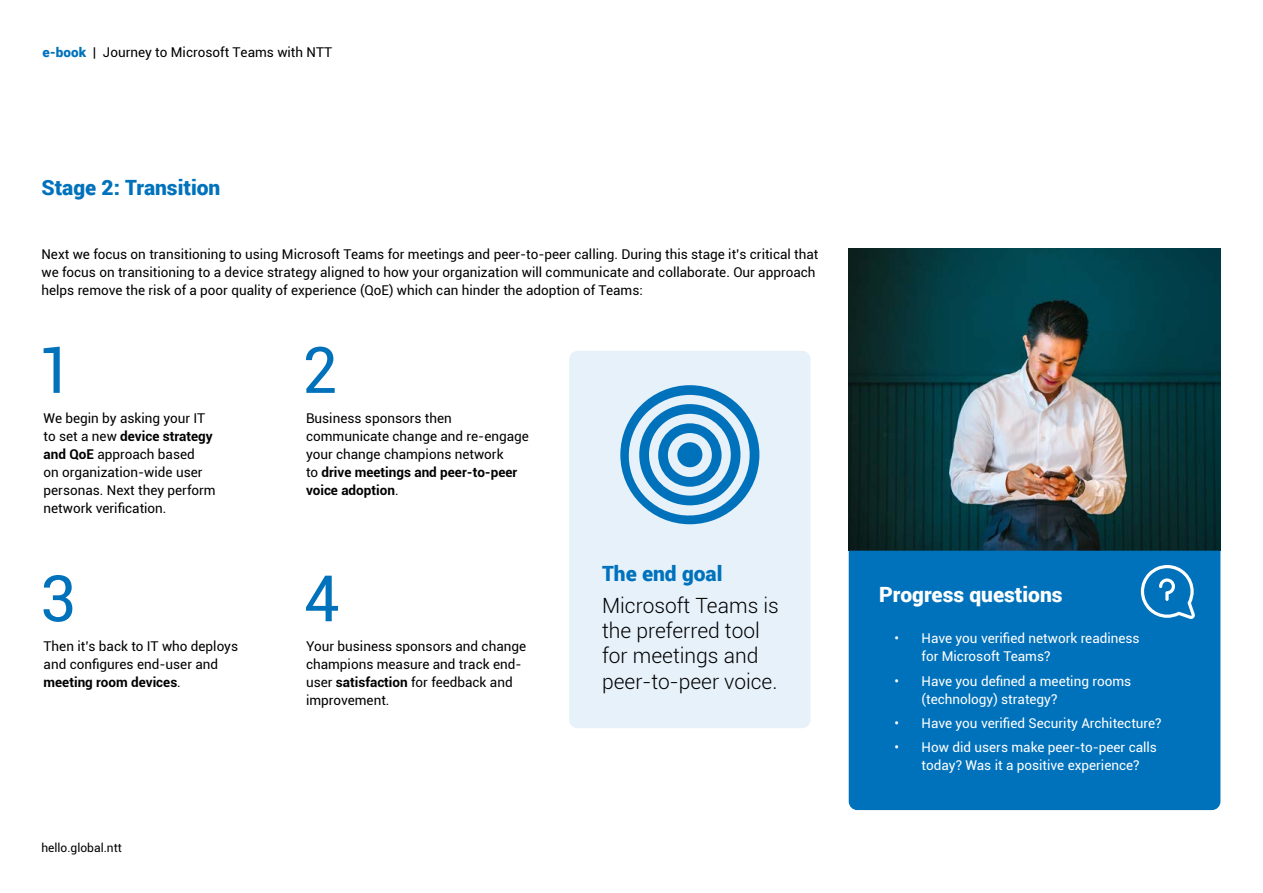
<style>
.page{position:relative;width:1263px;height:893px;background:#fff}
.page>*{position:absolute;margin:0;border:0;box-sizing:border-box;transform-origin:0 0}
.t1{font:64.2px "Roboto";color:#0072bc}
.t2{font:300 21px/25.2px "Roboto";color:#000}
.t3{font:900 21px "Roboto";color:#0072bc}
.t4{font:900 21px "Roboto";color:#fff}
.t5{font:13.5px/18px "Roboto";color:#000}
.t6{font:13.5px/18px "Roboto";color:#fff}
.t7{font:12px "Roboto";color:#000}
.s1{font-weight:900;color:#0072bc}
.s2{font-weight:900}
.s3{font-weight:700}
</style>
<div class="page">
<div style="left:569px;top:351px;width:241px;height:377px;background:#e6f1fa;border-radius:9px"></div>
<img style="left:849px;top:249px;width:371px;height:302px">
<div style="left:849px;top:551px;width:371px;height:259px;background:#0072bc"></div>
<svg style="left:1141px;top:565px;width:54px;height:54px"></svg>
<svg style="left:620px;top:385px;width:139px;height:139px"></svg>
<div style="left:677px;top:442px;width:25px;height:25px;background:#0072bc;border-radius:50%"></div>
<p class="t5" style="left:43px;top:42px;width:291px"><span class="s1">e-book</span> <span class="s2">|</span> Journey to Microsoft Teams with NTT</p>
<h2 class="t3" style="left:41px;top:173px;width:180px">Stage 2: Transition</h2>
<p class="t5" style="left:41px;top:245px;width:778px">Next we focus on transitioning to using Microsoft Teams for meetings and peer-to-peer calling. During this stage it’s critical that we focus on transitioning to a device strategy aligned to how your organization will communicate and collaborate. Our approach helps remove the risk of a poor quality of experience (QoE) which can hinder the adoption of Teams:</p>
<h1 class="t1" style="left:37px;top:325px;width:38px">1</h1>
<p class="t5" style="left:44px;top:408px;width:174px">We begin by asking your IT to set a new <span class="s3">device strategy and QoE</span> approach based<br>on organization-wide user personas. Next they perform network verification.</p>
<h1 class="t1" style="left:40px;top:553px;width:38px">3</h1>
<p class="t5" style="left:44px;top:637px;width:196px">Then it’s back to IT who deploys and configures end-user and <span class="s3">meeting room devices</span>.</p>
<p class="t7" style="left:41px;top:839px;width:82px">hello.global.ntt</p>
<h1 class="t1" style="left:302px;top:325px;width:38px">2</h1>
<p class="t5" style="left:306px;top:408px;width:224px">Business sponsors then communicate change and re-engage your change champions network<br>to <span class="s3">drive meetings and peer-to-peer voice adoption</span>.</p>
<h1 class="t1" style="left:304px;top:553px;width:38px">4</h1>
<p class="t5" style="left:306px;top:637px;width:222px">Your business sponsors and change champions measure and track end&shy;user <span class="s3">satisfaction</span> for feedback and improvement.</p>
<h2 class="t3" style="left:602px;top:559px;width:122px">The end goal</h2>
<h2 class="t2" style="left:602px;top:592px;width:178px">Microsoft Teams is the preferred tool for meetings and peer-to-peer voice.</h2>
<h2 class="t4" style="left:879px;top:580px;width:185px">Progress questions</h2>
<p class="t6" style="left:922px;top:629px;width:220px;text-indent:-27px">• Have you verified network readiness for Microsoft Teams?</p>
<p class="t6" style="left:922px;top:671px;width:211px;text-indent:-27px">• Have you defined a meeting rooms (technology) strategy?</p>
<p class="t6" style="left:895px;top:714px;width:268px">• Have you verified Security Architecture?</p>
<p class="t6" style="left:922px;top:738px;width:237px;text-indent:-27px">• How did users make peer-to-peer calls today? Was it a positive experience?</p>
</div>
